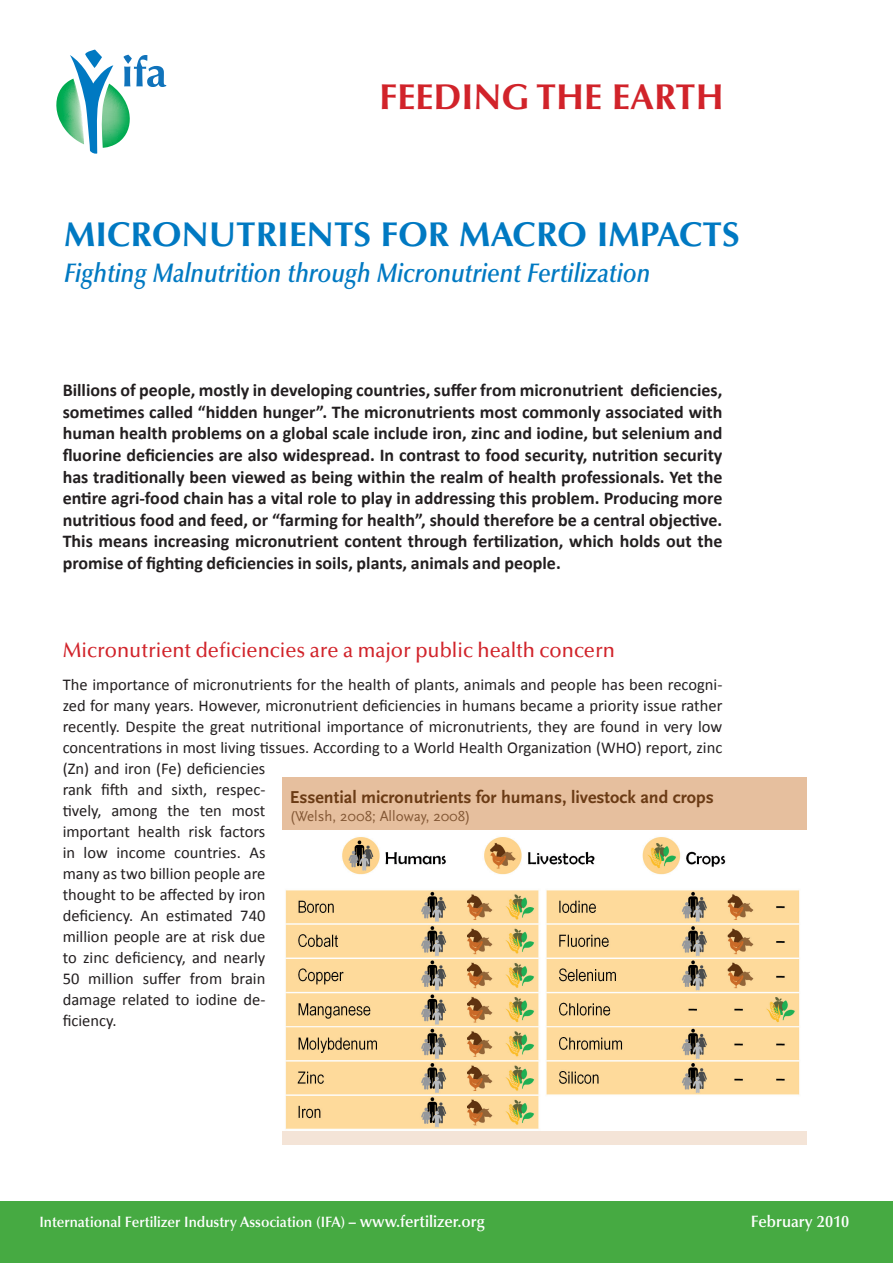
<style>
.page{position:relative;width:893px;height:1263px;background:#fff}
.page>*{position:absolute;margin:0;border:0;box-sizing:border-box;transform-origin:0 0}
.t1{font:700 36px "Optima LT Std";color:#d1232a}
.title_1_blue{font:700 34.5px "Optima LT Std";color:#0079c2}
.title_1_subtitle_ita{font:italic 600 27px "Optima LT Std";color:#0079c2;scale:.87 1}
.Title_text{font:500 21px "Optima LT Std";color:#d1232a;scale:.95 1}
.Text{font:700 18px/21.6px "Calibri";color:#231f20;text-align:justify}
.t2{font:700 18px "Scala Sans";color:#6b3b15}
.Text-2{font:16.5px/21px "Calibri";color:#231f20}
.t3{font:600 16.5px "Optima LT Std";color:#fff;scale:.95 1}
.t4{font:600 15px "Optima LT Std";color:#fff;scale:.95 1}
.t5{font:15px "Scala Sans";color:#845835}
.s1{font-size:16.5px}
</style>
<div class="page">
<div style="left:1px;top:1202px;width:892px;height:61px;background:#46aa42"></div>
<hr style="left:0;top:1202px;width:2px;height:61px;background:#46aa42">
<svg style="left:56px;top:50px;width:110px;height:103px"></svg>
<div style="left:282px;top:1131px;width:525px;height:13px;background:#f4e4d7"></div>
<div style="left:282px;top:777px;width:525px;height:53px;background:#e6bf9e"></div>
<img style="left:285px;top:837px;width:515px;height:292px">
<p class="t1" style="left:379px;top:76px;width:346px">FEEDING THE EARTH</p>
<p class="title_1_blue" style="left:64px;top:215px;width:677px">MICRONUTRIENTS FOR MACRO IMPACTS</p>
<p class="title_1_subtitle_ita" style="left:64px;top:258px;width:675px">Fighting Malnutrition through Micronutrient Fertilization</p>
<p class="Text" style="left:63px;top:379px;width:661px">Billions of people, mostly in developing countries, suffer from micronutrient deficiencies, sometimes called “hidden hunger”. The micronutrients most commonly associated with human health problems on a global scale include iron, zinc and iodine, but selenium and fluorine deficiencies are also widespread. In contrast to food security, nutrition security has traditionally been viewed as being within the realm of health professionals. Yet the entire agri-food chain has a vital role to play in addressing this problem. Producing more nutritious food and feed, or “farming for health”, should therefore be a central objective.<br>This means increasing micronutrient content through fertilization, which holds out the promise of fighting deficiencies in soils, plants, animals and people.</p>
<p class="Title_text" style="left:63px;top:638px;width:583px">Micronutrient deficiencies are a major public health concern</p>
<p class="Text-2" style="left:63px;top:673px;width:661px">The importance of micronutrients for the health of plants, animals and people has been recogni&shy;zed for many years. However, micronutrient deficiencies in humans became a priority issue rather recently. Despite the great nutritional importance of micronutrients, they are found in very low concentrations in most living tissues. According to a World Health Organization (WHO) report, zinc (Zn) and iron (Fe) deficiencies<br>rank fifth and sixth, respec-<br>tively, among the ten most<br>important health risk factors<br>in low income countries. As<br>many as two billion people are<br>thought to be affected by iron<br>deficiency. An estimated 740<br>million people are at risk due<br>to zinc deficiency, and nearly<br>50 million suffer from brain<br>damage related to iodine de-<br>ficiency.</p>
<p class="t2" style="left:290px;top:787px;width:426px">Essential micronutrients for humans, livestock and crops</p>
<p class="t5" style="left:290px;top:808px;width:183px">(Welsh, 2008; Alloway, 2008)</p>
<p class="t4" style="left:39px;top:1213px;width:470px">International Fertilizer Industry Association (IFA) – <span class="s1">www.fertilizer.org</span></p>
<p class="t3" style="left:751px;top:1211px;width:105px">February 2010</p>
</div>
